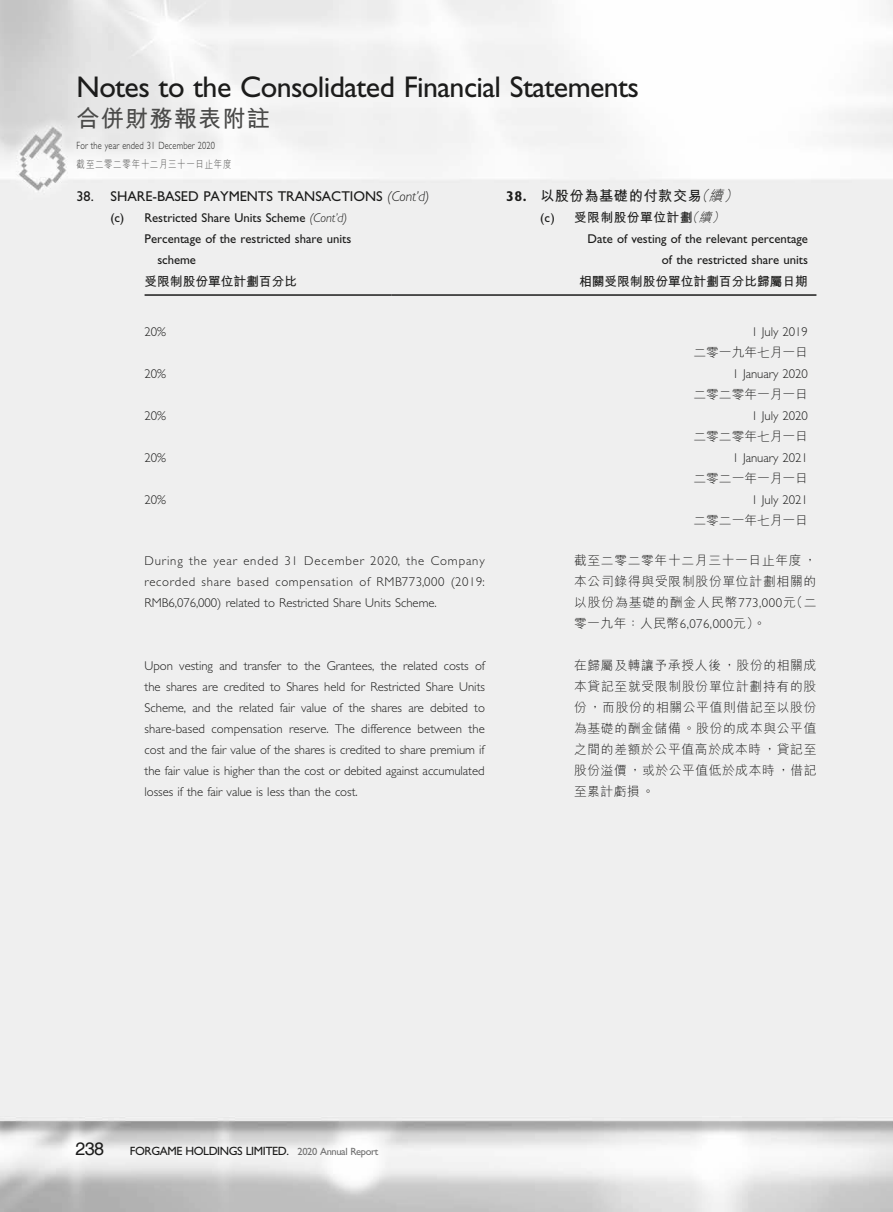
<style>
.page{position:relative;width:893px;height:1212px;background:#fff}
.page>*{position:absolute;margin:0;border:0;box-sizing:border-box;transform-origin:0 0}
.t1{font:30px "Gill Sans Std";letter-spacing:-.02em;color:#1c1c1b}
.t2{font:700 23.25px "M Hei HK";letter-spacing:.045em;color:#4a4a49}
.t3{font:18px "Helvetica";color:#1c1c1b}
.t4{font:14.25px "Gill Sans Std";letter-spacing:-.005em;color:#1c1c1b}
.t5{font:700 14.25px "M Hei HK";letter-spacing:.035em;color:#1c1c1b}
.t6{font:300 12.75px/21px "Gill Sans Std";letter-spacing:-.005em;color:#1c1c1b;text-align:justify}
.t7{font:300 12.75px/21px "M Hei HK";letter-spacing:.045em;color:#1c1c1b;text-align:justify}
.t8{font:12.75px/21px "Gill Sans Std";letter-spacing:-.005em;color:#1c1c1b;text-align:right}
.t9{font:300 12.75px "M Hei HK";letter-spacing:-.005em;color:#1c1c1b}
.t10{font:700 12.75px "M Hei HK";letter-spacing:-.005em;color:#1c1c1b}
.t11{font:700 12.75px "M Hei HK";letter-spacing:.035em;color:#1c1c1b}
.t12{font:12px "Gill Sans Std";letter-spacing:-.035em;color:#1c1c1b}
.t13{font:300 10.5px "Gill Sans Std";letter-spacing:.015em;color:#1c1c1b;scale:.8 1}
.t14{font:300 10.5px "M Hei HK";letter-spacing:.085em;color:#4a4a49;scale:.8 1}
.s1{font-weight:300;font-style:italic}
.s2{font-family:"Gill Sans Std"}
.s3{font-family:"Gill Sans Std";font-weight:400}
.s4{font-size:10.5px;color:#6f6f6f}
</style>
<div class="page">
<hr style="left:145px;top:294px;width:246px;height:2px;background:#1c1c1b">
<hr style="left:391px;top:294px;width:425px;height:2px;background:#1c1c1b">
<h1 class="t1" style="left:77px;top:70px;width:564px">Notes to the Consolidated Financial Statements</h1>
<h2 class="t2" style="left:77px;top:102px;width:195px">合併財務報表附註</h2>
<p class="t13" style="left:77px;top:139px;width:175px">For the year ended 31 December 2020</p>
<p class="t14" style="left:77px;top:157px;width:195px">截至二零二零年十二月三十一日止年度</p>
<p class="t4" style="left:77px;top:188px;width:354px">38. SHARE-BASED PAYMENTS TRANSACTIONS <span class="s1">(Cont’d)</span></p>
<p class="t8" style="left:111px;top:207px;width:238px">(c) Restricted Share Units Scheme <span class="s1">(Cont’d)</span></p>
<p class="t8" style="left:145px;top:228px;width:208px">Percentage of the restricted share units</p>
<p class="t8" style="left:157px;top:249px;width:40px">scheme</p>
<p class="t5" style="left:506px;top:185px;width:238px"><span class="s2">38.</span> 以股份為基礎的付款交易<span class="s1">（續）</span></p>
<p class="t11" style="left:540px;top:208px;width:190px"><span class="s3">(c)</span> 受限制股份單位計劃<span class="s1">（續）</span></p>
<p class="t8" style="left:588px;top:228px;width:222px">Date of vesting of the relevant percentage of the restricted share units</p>
<p class="t10" style="left:145px;top:272px;width:154px">受限制股份單位計劃百分比</p>
<p class="t10" style="left:579px;top:272px;width:230px">相關受限制股份單位計劃百分比歸屬日期</p>
<p class="t6" style="left:145px;top:321px;width:23px">20%</p>
<p class="t6" style="left:751px;top:321px;width:58px">1 July 2019</p>
<p class="t9" style="left:693px;top:343px;width:116px">二零一九年七月一日</p>
<p class="t6" style="left:145px;top:363px;width:23px">20%</p>
<p class="t6" style="left:732px;top:363px;width:77px">1 January 2020</p>
<p class="t9" style="left:693px;top:385px;width:116px">二零二零年一月一日</p>
<p class="t6" style="left:145px;top:405px;width:23px">20%</p>
<p class="t6" style="left:751px;top:405px;width:58px">1 July 2020</p>
<p class="t9" style="left:693px;top:427px;width:116px">二零二零年七月一日</p>
<p class="t6" style="left:145px;top:447px;width:23px">20%</p>
<p class="t6" style="left:732px;top:447px;width:77px">1 January 2021</p>
<p class="t9" style="left:693px;top:469px;width:116px">二零二一年一月一日</p>
<p class="t6" style="left:145px;top:489px;width:23px">20%</p>
<p class="t6" style="left:751px;top:489px;width:58px">1 July 2021</p>
<p class="t9" style="left:693px;top:511px;width:116px">二零二一年七月一日</p>
<p class="t6" style="left:145px;top:550px;width:342px">During the year ended 31 December 2020, the Company recorded share based compensation of RMB773,000 (2019:<br>RMB6,076,000) related to Restricted Share Units Scheme.</p>
<p class="t7" style="left:574px;top:549px;width:244px">截至二零二零年十二月三十一日止年度，本公司錄得與受限制股份單位計劃相關的以股份為基礎的酬金人民幣<span class="s2">773,000</span>元（二零一九年：人民幣<span class="s2">6,076,000</span>元）。</p>
<p class="t7" style="left:574px;top:654px;width:244px">在歸屬及轉讓予承授人後，股份的相關成本貸記至就受限制股份單位計劃持有的股份，而股份的相關公平值則借記至以股份為基礎的酬金儲備。股份的成本與公平值之間的差額於公平值高於成本時，貸記至股份溢價，或於公平值低於成本時，借記至累計虧損。</p>
<p class="t6" style="left:145px;top:655px;width:342px">Upon vesting and transfer to the Grantees, the related costs of the shares are credited to Shares held for Restricted Share Units Scheme, and the related fair value of the shares are debited to share-based compensation reserve. The difference between the cost and the fair value of the shares is credited to share premium if the fair value is higher than the cost or debited against accumulated losses if the fair value is less than the cost.</p>
<h3 class="t3" style="left:75px;top:1138px;width:30px">238</h3>
<p class="t12" style="left:130px;top:1144px;width:250px">FORGAME HOLDINGS LIMITED. <span class="s4">2020 Annual Report</span></p>
</div>
